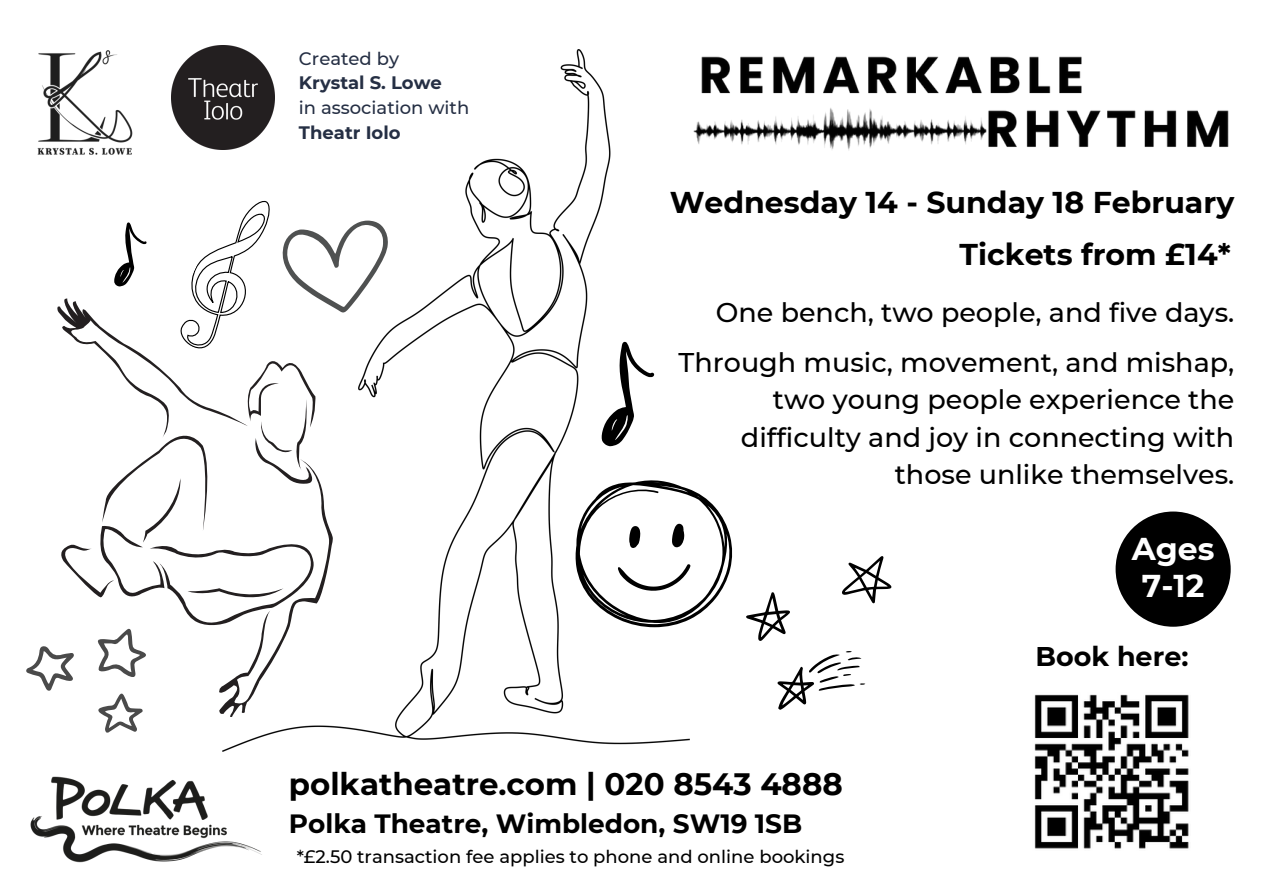
<style>
.page{position:relative;width:1263px;height:894px;background:#fff}
.page>*{position:absolute;margin:0;border:0;box-sizing:border-box;transform-origin:0 0}
.t1{font:700 31.5px/37.2px "Montserrat";color:#fff;text-align:center}
.t2{font:700 30.9px "Montserrat";color:#000}
.t3{font:700 30px "Montserrat";color:#000}
.t4{font:500 27px/37.5px "Montserrat";color:#000;text-align:right}
.t5{font:700 27px "Montserrat";color:#000}
.t6{font:700 26.4px "Montserrat";color:#000}
.t7{font:500 18px "Montserrat";color:#000}
.t8{font:500 18px "Montserrat";color:#252f44}
.t9{font:700 18px "Montserrat";color:#252f44}
</style>
<div class="page">
<img style="left:30px;top:776px;width:232px;height:87px">
<div style="left:1116px;top:511px;width:115px;height:115px;background:#000;border-radius:50%"></div>
<img style="left:693px;top:56px;width:536px;height:95px">
<img style="left:37px;top:50px;width:96px;height:105px">
<img style="left:171px;top:46px;width:74px;height:103px">
<img style="left:223px;top:50px;width:466px;height:700px">
<svg style="left:575px;top:479px;width:317px;height:254px"></svg>
<svg style="left:602px;top:342px;width:53px;height:104px"></svg>
<svg style="left:26px;top:186px;width:362px;height:546px"></svg>
<img style="left:1034px;top:694px;width:155px;height:155px">
<p class="t8" style="left:299px;top:47px;width:102px">Created by</p>
<p class="t9" style="left:299px;top:72px;width:145px">Krystal S. Lowe</p>
<p class="t8" style="left:299px;top:97px;width:172px">in association with</p>
<h1 class="t9" style="left:299px;top:121px;width:103px">Theatr Iolo</h1>
<p class="t3" style="left:670px;top:184px;width:566px">Wednesday 14 - Sunday 18 February</p>
<p class="t3" style="left:960px;top:236px;width:273px">Tickets from £14*</p>
<h2 class="t4" style="left:716px;top:293px;width:520px">One bench, two people, and five days.</h2>
<h2 class="t4" style="left:679px;top:343px;width:557px">Through music, movement, and mishap, two young people experience the difficulty and joy in connecting with those unlike themselves.</h2>
<p class="t1" style="left:1132px;top:530px;width:84px">Ages<br>7-12</p>
<p class="t5" style="left:1035px;top:639px;width:154px">Book here:</p>
<h1 class="t2" style="left:289px;top:765px;width:555px">polkatheatre.com | 020 8543 4888</h1>
<h1 class="t6" style="left:289px;top:807px;width:515px">Polka Theatre, Wimbledon, SW19 1SB</h1>
<p class="t7" style="left:297px;top:845px;width:549px">*£2.50 transaction fee applies to phone and online bookings</p>
</div>
